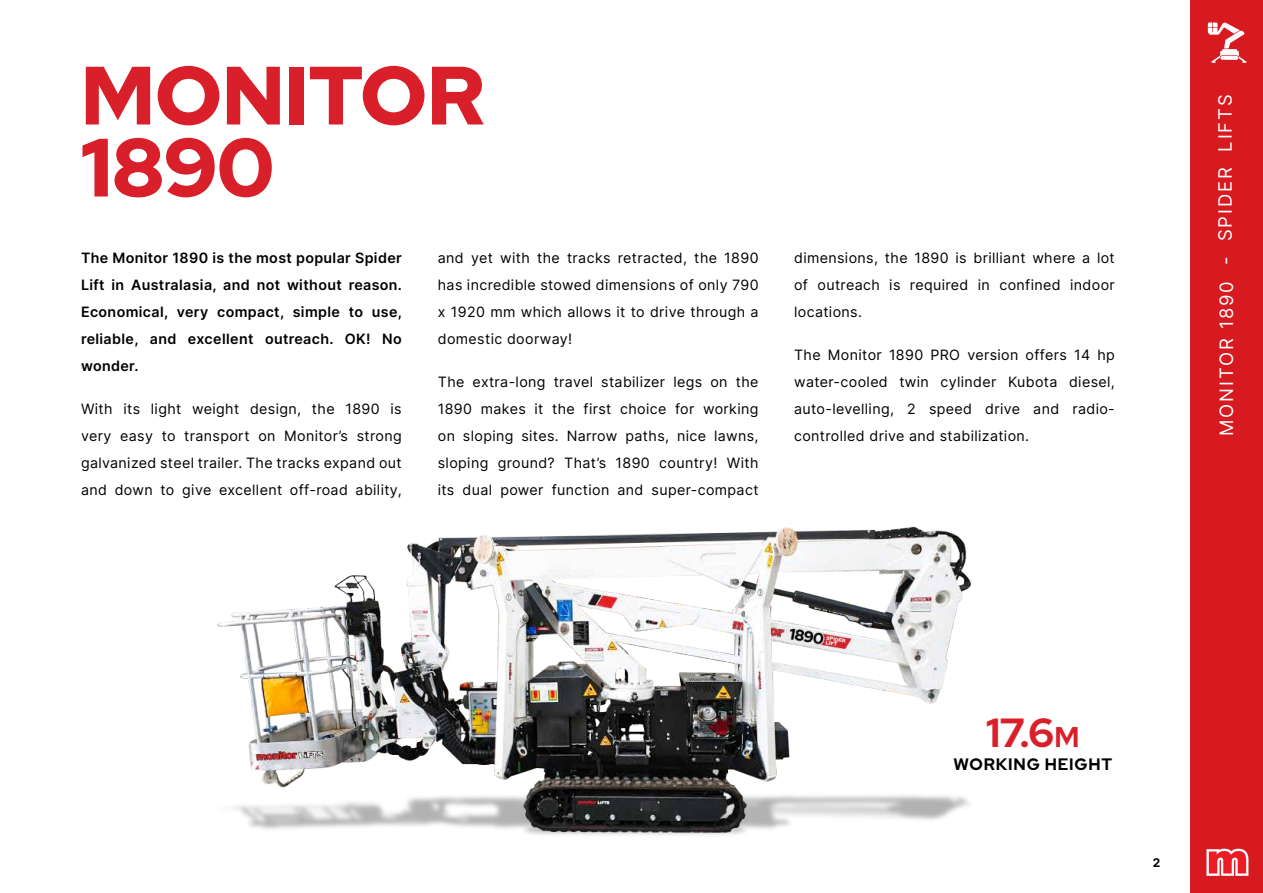
<style>
.page{position:relative;width:1263px;height:893px;background:#fff}
.page>*{position:absolute;margin:0;border:0;box-sizing:border-box;transform-origin:0 0}
.t1{font:900 82.5px/72px "Red Hat Display";color:#d9202a}
.t2{font:700 40.5px "Red Hat Display";color:#d9202a}
.t3{font:18.45px "Inter";letter-spacing:.1em;color:#fff}
.t4{font:700 16.5px "Red Hat Display";letter-spacing:.05em;color:#000}
.t5{font:14.25px/27px "Inter";letter-spacing:.025em;color:#000;text-align:justify}
.t6{font:600 14.25px/27px "Inter";letter-spacing:.025em;color:#000;text-align:justify}
.t7{font:700 12px "Inter";color:#000}
.s1{font-size:28.35px}
</style>
<div class="page">
<div style="left:1191px;top:0;width:72px;height:893px;background:#d71920"></div>
<svg style="left:1208px;top:22px;width:39px;height:41px"></svg>
<svg style="left:1206px;top:849px;width:42px;height:27px"></svg>
<img style="left:217px;top:527px;width:754px;height:308px">
<h1 class="t1" style="left:81px;top:59px;width:405px">MONITOR<br>1890</h1>
<p class="t6" style="left:81px;top:244px;width:323px">The Monitor 1890 is the most popular Spider Lift in Australasia, and not without reason.<br>Economical, very compact, simple to use, reliable, and excellent outreach. OK! No wonder.</p>
<p class="t5" style="left:81px;top:395px;width:322px">With its light weight design, the 1890 is very easy to transport on Monitor’s strong galvanized steel trailer. The tracks expand out and down to give excellent off-road ability,</p>
<p class="t5" style="left:438px;top:244px;width:322px">and yet with the tracks retracted, the 1890 has incredible stowed dimensions of only 790 x 1920 mm which allows it to drive through a domestic doorway!</p>
<p class="t5" style="left:438px;top:368px;width:322px">The extra-long travel stabilizer legs on the 1890 makes it the first choice for working on sloping sites. Narrow paths, nice lawns, sloping ground? That’s 1890 country! With its dual power function and super-compact</p>
<p class="t5" style="left:794px;top:244px;width:322px">dimensions, the 1890 is brilliant where a lot of outreach is required in confined indoor locations.</p>
<p class="t5" style="left:794px;top:341px;width:322px">The Monitor 1890 PRO version offers 14 hp water-cooled twin cylinder Kubota diesel, auto-levelling, 2 speed drive and radio&shy;controlled drive and stabilization.</p>
<p class="t3" style="left:1212px;top:241px;width:148px;rotate:-90deg">SPIDER LIFTS</p>
<p class="t3" style="left:1213px;top:436px;width:181px;rotate:-90deg">MONITOR 1890 -</p>
<h2 class="t2" style="left:986px;top:706px;width:95px">17.6<span class="s1">m</span></h2>
<p class="t4" style="left:953px;top:753px;width:160px">WORKING HEIGHT</p>
<p class="t7" style="left:1153px;top:854px;width:9px">2</p>
</div>
